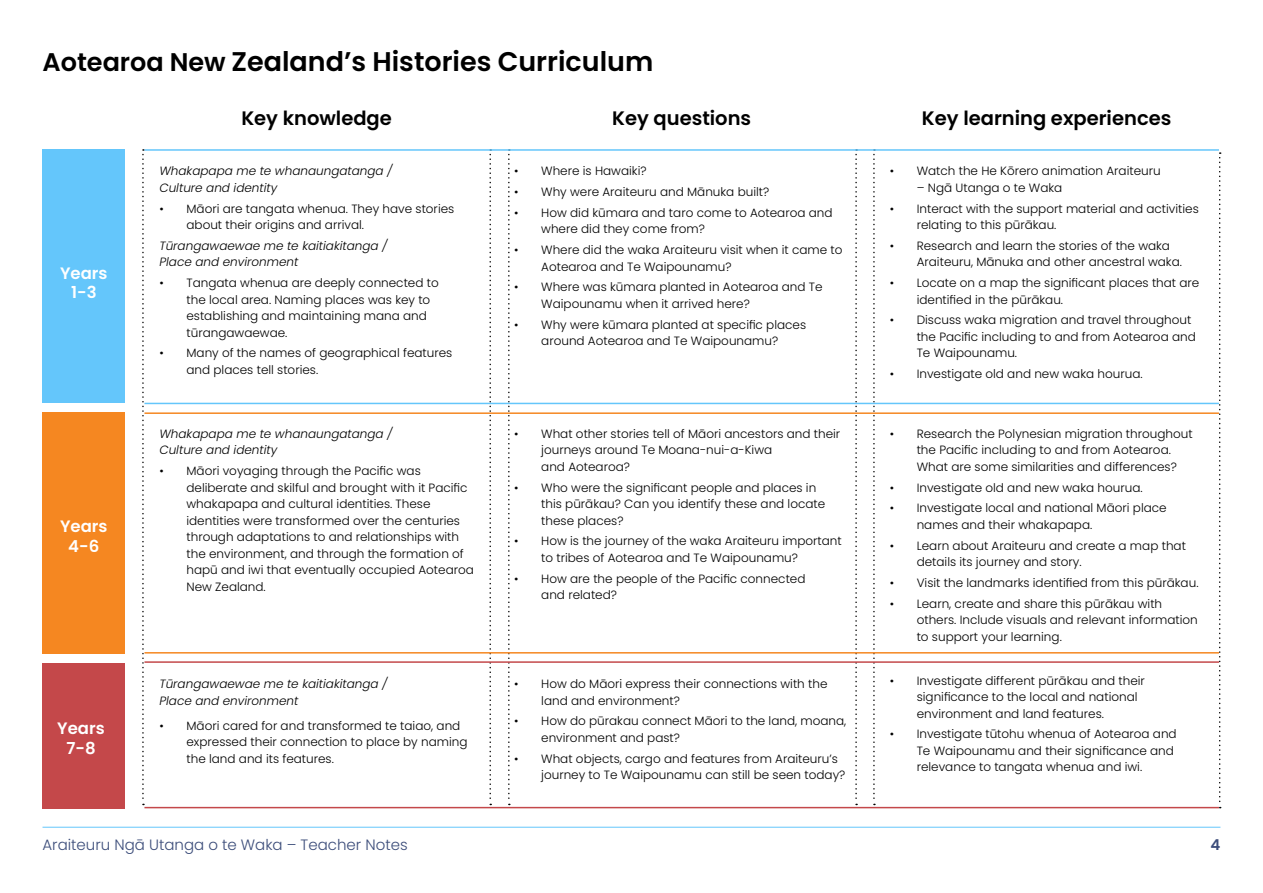
<style>
.page{position:relative;width:1263px;height:893px;background:#fff}
.page>*{position:absolute;margin:0;border:0;box-sizing:border-box;transform-origin:0 0}
.t1{font:600 27px "Poppins";color:#000}
.t2{font:600 19.5px "Poppins";color:#000}
.t3{font:600 16.5px/19.8px "Poppins";color:#fff;text-align:center}
.t4{font:300 15px "Poppins";color:#3c4d7a}
.t5{font:600 15px "Poppins";color:#3c4d7a}
.t6{font:300 12px/16.5px "Poppins";color:#000}
.t7{font:italic 300 12px/16.5px "Poppins";color:#000}
.s1{font-size:25.5px}
</style>
<div class="page">
<hr style="left:43px;top:827px;width:1177px;height:1px;background:#64c6fb">
<div style="left:43px;top:149px;width:82px;height:254px;background:#64c6fb"></div>
<div style="left:43px;top:412px;width:82px;height:242px;background:#f58721"></div>
<div style="left:43px;top:663px;width:82px;height:145px;background:#c4484a"></div>
<svg style="left:142px;top:149px;width:2px;height:656px"></svg>
<svg style="left:489px;top:153px;width:2px;height:652px"></svg>
<svg style="left:508px;top:153px;width:2px;height:652px"></svg>
<svg style="left:855px;top:153px;width:2px;height:652px"></svg>
<svg style="left:873px;top:153px;width:2px;height:652px"></svg>
<svg style="left:1219px;top:152px;width:2px;height:656px"></svg>
<hr style="left:144px;top:661px;width:1075px;height:2px;background:#c4484a">
<hr style="left:144px;top:807px;width:1075px;height:1px;background:#c4484a">
<hr style="left:144px;top:412px;width:1075px;height:2px;background:#f58721">
<hr style="left:144px;top:652px;width:1075px;height:2px;background:#f58721">
<hr style="left:144px;top:403px;width:1075px;height:1px;background:#64c6fb">
<hr style="left:144px;top:149px;width:1075px;height:2px;background:#64c6fb">
<h1 class="t1" style="left:43px;top:46px;width:612px"><span class="s1">Aotearoa New</span> Zealand’s Histories Curriculum</h1>
<h3 class="t3" style="left:60px;top:263px;width:49px">Years<br>1-3</h3>
<h3 class="t3" style="left:60px;top:516px;width:49px">Years<br>4-6</h3>
<h3 class="t3" style="left:57px;top:719px;width:49px">Years<br>7-8</h3>
<h2 class="t2" style="left:241px;top:107px;width:152px">Key knowledge</h2>
<p class="t7" style="left:159px;top:163px;width:235px">Whakapapa me te whanaungatanga /<br>Culture and identity</p>
<p class="t6" style="left:186px;top:200px;width:269px;text-indent:-27px">• Māori are tangata whenua. They have stories about their origins and arrival.</p>
<p class="t7" style="left:159px;top:237px;width:230px">Tūrangawaewae me te kaitiakitanga /<br>Place and environment</p>
<p class="t6" style="left:186px;top:275px;width:254px;text-indent:-27px">• Tangata whenua are deeply connected to the local area. Naming places was key to establishing and maintaining mana and tūrangawaewae.</p>
<p class="t6" style="left:186px;top:345px;width:267px;text-indent:-27px">• Many of the names of geographical features and places tell stories.</p>
<p class="t7" style="left:159px;top:425px;width:235px">Whakapapa me te whanaungatanga /<br>Culture and identity</p>
<p class="t6" style="left:186px;top:463px;width:289px;text-indent:-27px">• Māori voyaging through the Pacific was deliberate and skilful and brought with it Pacific whakapapa and cultural identities. These identities were transformed over the centuries through adaptations to and relationships with the environment, and through the formation of hapū and iwi that eventually occupied Aotearoa New Zealand.</p>
<p class="t7" style="left:159px;top:676px;width:230px">Tūrangawaewae me te kaitiakitanga /<br>Place and environment</p>
<p class="t6" style="left:186px;top:717px;width:283px;text-indent:-27px">• Māori cared for and transformed te taiao, and expressed their connection to place by naming the land and its features.</p>
<h2 class="t2" style="left:612px;top:107px;width:141px">Key questions</h2>
<p class="t6" style="left:514px;top:163px;width:134px">• Where is Hawaiki?</p>
<p class="t6" style="left:514px;top:184px;width:257px">• Why were Araiteuru and Mānuka built?</p>
<p class="t6" style="left:541px;top:204px;width:293px;text-indent:-27px">• How did kūmara and taro come to Aotearoa and where did they come from?</p>
<p class="t6" style="left:541px;top:242px;width:303px;text-indent:-27px">• Where did the waka Araiteuru visit when it came to<br>Aotearoa and Te Waipounamu?</p>
<p class="t6" style="left:541px;top:279px;width:283px;text-indent:-27px">• Where was kūmara planted in Aotearoa and Te<br>Waipounamu when it arrived here?</p>
<p class="t6" style="left:514px;top:316px;width:293px;text-align:center">• Why were kūmara planted at specific places around Aotearoa and Te Waipounamu?</p>
<p class="t6" style="left:541px;top:425px;width:301px;text-indent:-27px">• What other stories tell of Māori ancestors and their journeys around Te Moana-nui-a-Kiwa<br>and Aotearoa?</p>
<p class="t6" style="left:541px;top:479px;width:286px;text-indent:-27px">• Who were the significant people and places in this pūrākau? Can you identify these and locate these places?</p>
<p class="t6" style="left:541px;top:533px;width:302px;text-indent:-27px">• How is the journey of the waka Araiteuru important to tribes of Aotearoa and Te Waipounamu?</p>
<p class="t6" style="left:541px;top:570px;width:266px;text-indent:-27px">• How are the people of the Pacific connected and related?</p>
<p class="t6" style="left:541px;top:676px;width:288px;text-indent:-27px">• How do Māori express their connections with the land and environment?</p>
<p class="t6" style="left:541px;top:713px;width:307px;text-indent:-27px">• How do pūrakau connect Māori to the land, moana, environment and past?</p>
<p class="t6" style="left:541px;top:750px;width:306px;text-indent:-27px">• What objects, cargo and features from Araiteuru’s journey to Te Waipounamu can still be seen today?</p>
<h2 class="t2" style="left:922px;top:107px;width:251px">Key learning experiences</h2>
<p class="t6" style="left:890px;top:163px;width:272px">• Watch the He Kōrero animation Araiteuru</p>
<p class="t6" style="left:917px;top:179px;width:147px">– Ngā Utanga o te Waka</p>
<p class="t6" style="left:917px;top:200px;width:284px;text-indent:-27px">• Interact with the support material and activities relating to this pūrākau.</p>
<p class="t6" style="left:917px;top:237px;width:267px;text-indent:-27px">• Research and learn the stories of the waka<br>Araiteuru, Mānuka and other ancestral waka.</p>
<p class="t6" style="left:917px;top:275px;width:284px;text-indent:-27px">• Locate on a map the significant places that are identified in the pūrākau.</p>
<p class="t6" style="left:917px;top:312px;width:281px;text-indent:-27px">• Discuss waka migration and travel throughout the Pacific including to and from Aotearoa and<br>Te Waipounamu.</p>
<p class="t6" style="left:890px;top:366px;width:254px">• Investigate old and new waka hourua.</p>
<p class="t6" style="left:917px;top:425px;width:278px;text-indent:-27px">• Research the Polynesian migration throughout the Pacific including to and from Aotearoa.<br>What are some similarities and differences?</p>
<p class="t6" style="left:890px;top:479px;width:254px">• Investigate old and new waka hourua.</p>
<p class="t6" style="left:917px;top:500px;width:251px;text-indent:-27px">• Investigate local and national Māori place names and their whakapapa.</p>
<p class="t6" style="left:917px;top:537px;width:271px;text-indent:-27px">• Learn about Araiteuru and create a map that details its journey and story.</p>
<p class="t6" style="left:890px;top:574px;width:310px">• Visit the landmarks identified from this pūrākau.</p>
<p class="t6" style="left:917px;top:595px;width:283px;text-indent:-27px">• Learn, create and share this pūrākau with others. Include visuals and relevant information to support your learning.</p>
<p class="t6" style="left:917px;top:672px;width:230px;text-indent:-27px">• Investigate different pūrākau and their significance to the local and national environment and land features.</p>
<p class="t6" style="left:917px;top:726px;width:261px;text-indent:-27px">• Investigate tūtohu whenua of Aotearoa and<br>Te Waipounamu and their significance and relevance to tangata whenua and iwi.</p>
<p class="t4" style="left:43px;top:836px;width:367px">Araiteuru Ngā Utanga o te Waka – Teacher Notes</p>
<p class="t5" style="left:1210px;top:836px;width:11px">4</p>
</div>
